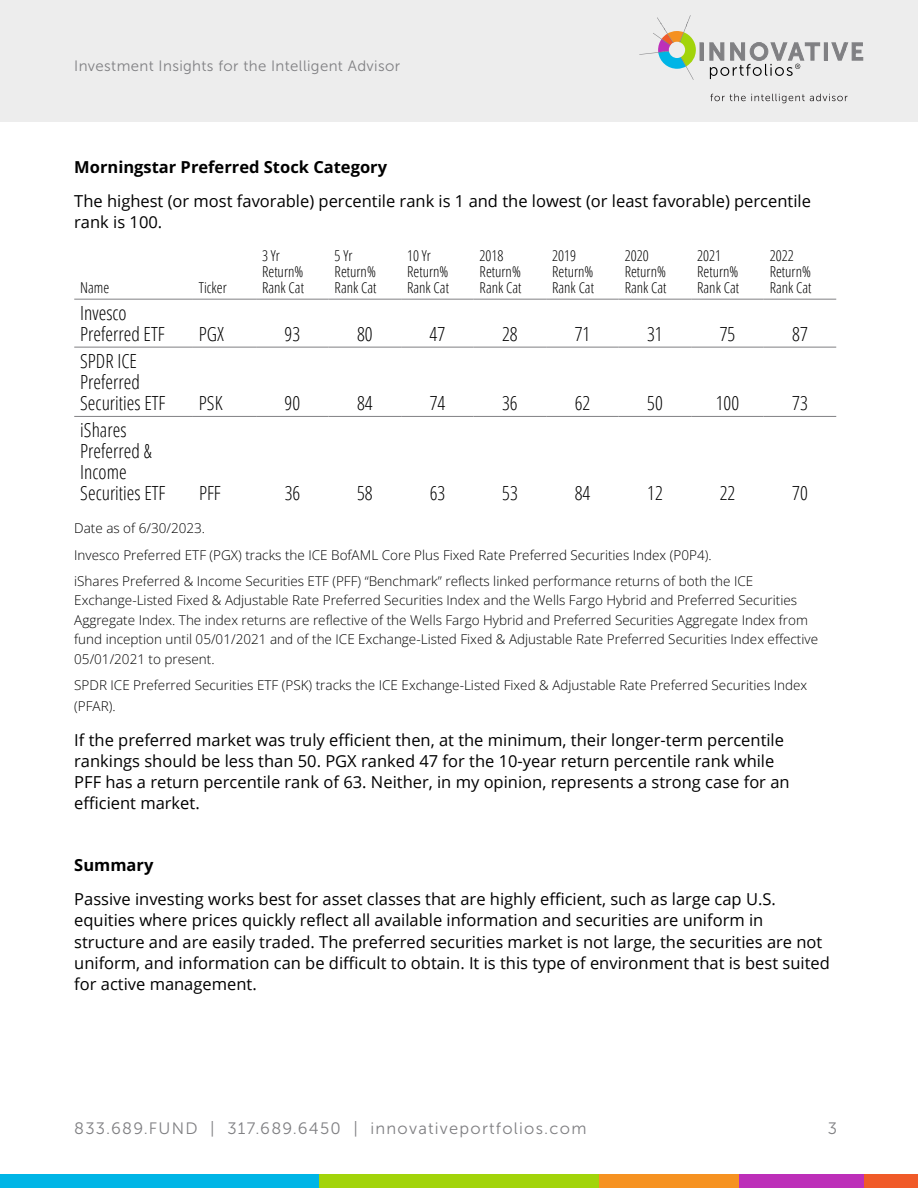
<style>
.page{position:relative;width:918px;height:1188px;background:#fff}
.page>*{position:absolute;margin:0;border:0;box-sizing:border-box;transform-origin:0 0}
.t1{font:300 condensed 19.5px/21px "Open Sans";color:#000}
.t2{font:16.5px/21px "Open Sans";color:#000}
.t3{font:16.5px "Museo Sans 300";letter-spacing:.075em;color:#808083}
.t4{font:700 16.5px "Open Sans";color:#000}
.t5{font:300 condensed 15px/16.2px "Open Sans";color:#000}
.t6{font:15px "Museo Sans 300";letter-spacing:.025em;color:#808083}
.t7{font:300 13.5px/19.5px "Open Sans";color:#000}
</style>
<div class="page">
<div style="left:0;top:0;width:918px;height:121px;background:#ededed"></div>
<svg style="left:832px;top:43px;width:31px;height:17px"></svg>
<svg style="left:710px;top:42px;width:110px;height:37px"></svg>
<svg style="left:710px;top:94px;width:138px;height:9px"></svg>
<svg style="left:639px;top:15px;width:57px;height:65px"></svg>
<div style="left:0;top:1174px;width:319px;height:14px;background:#00b5e6"></div>
<div style="left:319px;top:1174px;width:280px;height:14px;background:#a2d40a"></div>
<div style="left:599px;top:1174px;width:141px;height:14px;background:#f69221"></div>
<div style="left:740px;top:1174px;width:125px;height:14px;background:#bd2fb9"></div>
<div style="left:865px;top:1174px;width:53px;height:14px;background:#f05a28"></div>
<svg style="left:74px;top:346px;width:762px;height:1px"></svg>
<hr style="left:74px;top:299px;width:119px;height:1px;background:#808083">
<hr style="left:193px;top:299px;width:63px;height:1px;background:#808083">
<hr style="left:256px;top:299px;width:73px;height:1px;background:#808083">
<hr style="left:329px;top:299px;width:72px;height:1px;background:#808083">
<hr style="left:401px;top:299px;width:73px;height:1px;background:#808083">
<hr style="left:474px;top:299px;width:72px;height:1px;background:#808083">
<hr style="left:546px;top:299px;width:73px;height:1px;background:#808083">
<hr style="left:619px;top:299px;width:72px;height:1px;background:#808083">
<hr style="left:691px;top:299px;width:73px;height:1px;background:#808083">
<hr style="left:764px;top:299px;width:72px;height:1px;background:#808083">
<hr style="left:74px;top:347px;width:119px;height:1px;background:#808083">
<hr style="left:193px;top:347px;width:63px;height:1px;background:#808083">
<hr style="left:256px;top:347px;width:73px;height:1px;background:#808083">
<hr style="left:329px;top:347px;width:72px;height:1px;background:#808083">
<hr style="left:401px;top:347px;width:73px;height:1px;background:#808083">
<hr style="left:474px;top:347px;width:72px;height:1px;background:#808083">
<hr style="left:546px;top:347px;width:73px;height:1px;background:#808083">
<hr style="left:619px;top:347px;width:72px;height:1px;background:#808083">
<hr style="left:691px;top:347px;width:73px;height:1px;background:#808083">
<hr style="left:764px;top:347px;width:72px;height:1px;background:#808083">
<hr style="left:74px;top:416px;width:119px;height:1px;background:#808083">
<hr style="left:193px;top:416px;width:63px;height:1px;background:#808083">
<hr style="left:256px;top:416px;width:73px;height:1px;background:#808083">
<hr style="left:329px;top:416px;width:72px;height:1px;background:#808083">
<hr style="left:401px;top:416px;width:73px;height:1px;background:#808083">
<hr style="left:474px;top:416px;width:72px;height:1px;background:#808083">
<hr style="left:546px;top:416px;width:73px;height:1px;background:#808083">
<hr style="left:619px;top:416px;width:72px;height:1px;background:#808083">
<hr style="left:691px;top:416px;width:73px;height:1px;background:#808083">
<hr style="left:764px;top:416px;width:72px;height:1px;background:#808083">
<p class="t6" style="left:74px;top:58px;width:327px">Investment Insights for the Intelligent Advisor</p>
<p class="t4" style="left:74px;top:156px;width:314px">Morningstar Preferred Stock Category</p>
<p class="t2" style="left:74px;top:190px;width:738px">The highest (or most favorable) percentile rank is 1 and the lowest (or least favorable) percentile rank is 100.</p>
<p class="t5" style="left:80px;top:279px;width:31px">Name</p>
<p class="t5" style="left:199px;top:279px;width:29px">Ticker</p>
<p class="t5" style="left:262px;top:247px;width:43px">3 Yr<br>Return%<br>Rank Cat</p>
<p class="t5" style="left:335px;top:247px;width:43px">5 Yr<br>Return%<br>Rank Cat</p>
<p class="t5" style="left:407px;top:247px;width:43px">10 Yr<br>Return%<br>Rank Cat</p>
<p class="t5" style="left:480px;top:247px;width:43px">2018<br>Return%<br>Rank Cat</p>
<p class="t5" style="left:552px;top:247px;width:43px">2019<br>Return%<br>Rank Cat</p>
<p class="t5" style="left:625px;top:247px;width:43px">2020<br>Return%<br>Rank Cat</p>
<p class="t5" style="left:697px;top:247px;width:43px">2021<br>Return%<br>Rank Cat</p>
<p class="t5" style="left:770px;top:247px;width:43px">2022<br>Return%<br>Rank Cat</p>
<p class="t1" style="left:80px;top:302px;width:86px">Invesco<br>Preferred ETF</p>
<p class="t1" style="left:80px;top:350px;width:87px">SPDR ICE<br>Preferred<br>Securities ETF</p>
<p class="t1" style="left:199px;top:323px;width:27px">PGX</p>
<p class="t1" style="left:285px;top:323px;width:17px">93</p>
<p class="t1" style="left:357px;top:323px;width:17px">80</p>
<p class="t1" style="left:430px;top:323px;width:17px">47</p>
<p class="t1" style="left:502px;top:323px;width:17px">28</p>
<p class="t1" style="left:575px;top:323px;width:17px">71</p>
<p class="t1" style="left:647px;top:323px;width:17px">31</p>
<p class="t1" style="left:720px;top:323px;width:17px">75</p>
<p class="t1" style="left:792px;top:323px;width:17px">87</p>
<p class="t1" style="left:199px;top:392px;width:25px">PSK</p>
<p class="t1" style="left:285px;top:392px;width:17px">90</p>
<p class="t1" style="left:357px;top:392px;width:17px">84</p>
<p class="t1" style="left:430px;top:392px;width:17px">74</p>
<p class="t1" style="left:502px;top:392px;width:17px">36</p>
<p class="t1" style="left:575px;top:392px;width:17px">62</p>
<p class="t1" style="left:647px;top:392px;width:17px">50</p>
<p class="t1" style="left:716px;top:392px;width:25px">100</p>
<p class="t1" style="left:792px;top:392px;width:17px">73</p>
<p class="t1" style="left:80px;top:419px;width:87px">iShares<br>Preferred &amp;<br>Income<br>Securities ETF</p>
<p class="t1" style="left:199px;top:482px;width:23px">PFF</p>
<p class="t1" style="left:285px;top:482px;width:17px">36</p>
<p class="t1" style="left:357px;top:482px;width:17px">58</p>
<p class="t1" style="left:430px;top:482px;width:17px">63</p>
<p class="t1" style="left:502px;top:482px;width:17px">53</p>
<p class="t1" style="left:575px;top:482px;width:17px">84</p>
<p class="t1" style="left:647px;top:482px;width:17px">12</p>
<p class="t1" style="left:720px;top:482px;width:17px">22</p>
<p class="t1" style="left:792px;top:482px;width:17px">70</p>
<p class="t7" style="left:74px;top:515px;width:681px;line-height:26.2px">Date as of 6/30/2023.<br>Invesco Preferred ETF (PGX) tracks the ICE BofAML Core Plus Fixed Rate Preferred Securities Index (P0P4). iShares Preferred &amp; Income Securities ETF (PFF) “Benchmark” reflects linked performance returns of both the ICE</p>
<p class="t7" style="left:74px;top:590px;width:745px">Exchange-Listed Fixed &amp; Adjustable Rate Preferred Securities Index and the Wells Fargo Hybrid and Preferred Securities Aggregate Index. The index returns are reflective of the Wells Fargo Hybrid and Preferred Securities Aggregate Index from fund inception until 05/01/2021 and of the ICE Exchange-Listed Fixed &amp; Adjustable Rate Preferred Securities Index effective 05/01/2021 to present.</p>
<p class="t7" style="left:74px;top:674px;width:735px;line-height:21px">SPDR ICE Preferred Securities ETF (PSK) tracks the ICE Exchange-Listed Fixed &amp; Adjustable Rate Preferred Securities Index (PFAR).</p>
<p class="t2" style="left:74px;top:729px;width:717px">If the preferred market was truly efficient then, at the minimum, their longer-term percentile rankings should be less than 50. PGX ranked 47 for the 10-year return percentile rank while PFF has a return percentile rank of 63. Neither, in my opinion, represents a strong case for an efficient market.</p>
<p class="t4" style="left:74px;top:854px;width:81px">Summary</p>
<p class="t2" style="left:74px;top:889px;width:757px">Passive investing works best for asset classes that are highly efficient, such as large cap U.S. equities where prices quickly reflect all available information and securities are uniform in structure and are easily traded. The preferred securities market is not large, the securities are not uniform, and information can be difficult to obtain. It is this type of environment that is best suited for active management.</p>
<p class="t3" style="left:74px;top:1119px;width:514px">833.689.FUND | 317.689.6450 | innovativeportfolios.com</p>
<p class="t3" style="left:828px;top:1119px;width:11px">3</p>
</div>
